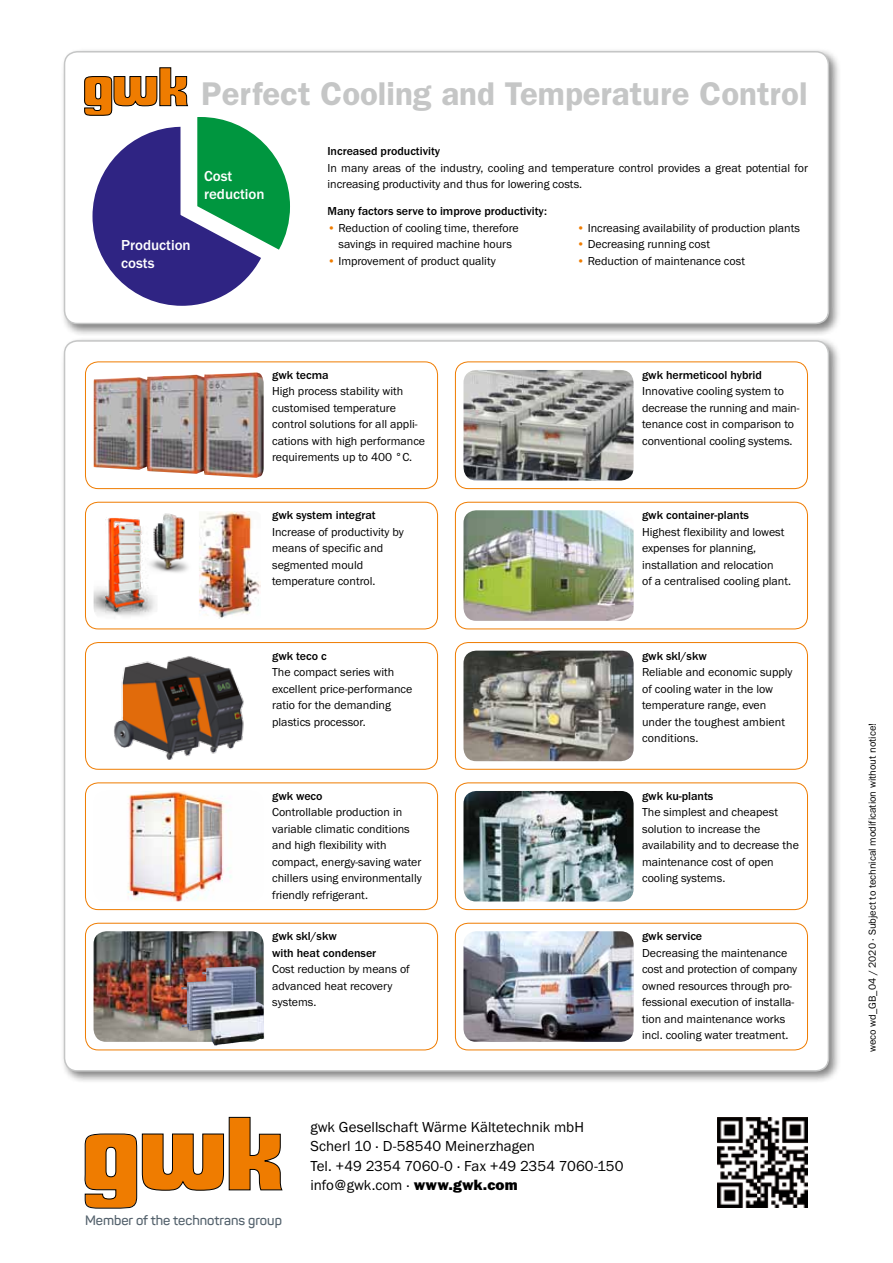
<style>
.page{position:relative;width:893px;height:1263px;background:#fff}
.page>*{position:absolute;margin:0;border:0;box-sizing:border-box;transform-origin:0 0}
.t1{font:600 33px "Franklin Gothic";color:#c5c6c6}
.t2{font:15px/19.5px "Franklin Gothic";color:#000}
.t3{font:700 15px/18px "Franklin Gothic";color:#fff}
.t4{font:600 13.5px "Panton";color:#52606b}
.t5{font:12px/16.5px "Franklin Gothic";color:#000}
.t6{font:700 12px/16.5px "Franklin Gothic";color:#000}
.t7{font:10.5px "Franklin Gothic";color:#000}
.s1{color:#ef7c00}
.s2{font-weight:800}
</style>
<div class="page">
<div style="left:60px;top:337px;width:782px;height:747px;background:#000;opacity:.5"></div>
<div style="left:65px;top:341px;width:763px;height:730px;background:#fff;border-radius:13px"></div>
<div style="left:60px;top:47px;width:782px;height:290px;background:#000;opacity:.5"></div>
<div style="left:65px;top:52px;width:763px;height:271px;background:#fff;border-radius:13px"></div>
<div style="left:64px;top:51px;width:765px;height:273px;border:2px solid #c5c6c6;border-radius:13px"></div>
<div style="left:85px;top:782px;width:353px;height:128px;border:1px solid #ef7c00;border-radius:13px"></div>
<img style="left:127px;top:791px;width:105px;height:110px">
<div style="left:85px;top:361px;width:353px;height:128px;border:1px solid #ef7c00;border-radius:13px"></div>
<img style="left:94px;top:372px;width:170px;height:106px">
<svg style="left:84px;top:67px;width:206px;height:239px"></svg>
<div style="left:455px;top:361px;width:353px;height:128px;border:1px solid #ef7c00;border-radius:13px"></div>
<div style="left:455px;top:502px;width:353px;height:127px;border:1px solid #ef7c00;border-radius:13px"></div>
<div style="left:455px;top:923px;width:353px;height:127px;border:1px solid #ef7c00;border-radius:13px"></div>
<div style="left:455px;top:782px;width:353px;height:128px;border:1px solid #ef7c00;border-radius:13px"></div>
<img style="left:463px;top:931px;width:171px;height:111px">
<div style="left:455px;top:642px;width:353px;height:128px;border:1px solid #ef7c00;border-radius:13px"></div>
<img style="left:463px;top:510px;width:171px;height:111px">
<img style="left:463px;top:370px;width:171px;height:110px">
<img style="left:463px;top:651px;width:171px;height:110px">
<img style="left:463px;top:791px;width:171px;height:110px">
<div style="left:85px;top:642px;width:353px;height:128px;border:1px solid #ef7c00;border-radius:13px"></div>
<img style="left:114px;top:656px;width:130px;height:104px">
<div style="left:85px;top:923px;width:353px;height:127px;border:1px solid #ef7c00;border-radius:13px"></div>
<img style="left:94px;top:931px;width:170px;height:111px">
<img style="left:181px;top:966px;width:83px;height:79px">
<img style="left:717px;top:1117px;width:91px;height:91px">
<svg style="left:84px;top:1116px;width:199px;height:93px"></svg>
<div style="left:85px;top:502px;width:353px;height:127px;border:1px solid #ef7c00;border-radius:13px"></div>
<img style="left:158px;top:513px;width:30px;height:60px">
<img style="left:199px;top:511px;width:62px;height:108px">
<img style="left:94px;top:517px;width:64px;height:100px">
<h1 class="t1" style="left:201px;top:75px;width:608px">Perfect Cooling and Temperature Control</h1>
<p class="t3" style="left:204px;top:167px;width:62px">Cost reduction</p>
<p class="t3" style="left:121px;top:236px;width:71px">Production costs</p>
<p class="t6" style="left:327px;top:143px;width:114px">Increased productivity</p>
<p class="t5" style="left:327px;top:159px;width:482px">In many areas of the industry, cooling and temperature control provides a great potential for increasing productivity and thus for lowering costs.</p>
<p class="t5" style="left:327px;top:219px;width:193px;text-align:center"><span class="s1">•</span> Reduction of cooling time, therefore savings in required machine hours</p>
<p class="t5" style="left:327px;top:252px;width:170px"><span class="s1">•</span> Improvement of product quality</p>
<p class="t6" style="left:327px;top:203px;width:221px">Many factors serve to improve productivity:</p>
<p class="t5" style="left:577px;top:219px;width:225px"><span class="s1">•</span> Increasing availability of production plants</p>
<p class="t5" style="left:577px;top:236px;width:135px"><span class="s1">•</span> Decreasing running cost</p>
<p class="t5" style="left:577px;top:252px;width:170px"><span class="s1">•</span> Reduction of maintenance cost</p>
<p class="t6" style="left:272px;top:367px;width:58px">gwk tecma</p>
<p class="t5" style="left:272px;top:383px;width:155px">High process stability with customised temperature control solutions for all appli&shy;cations with high performance requirements up to 400 °C.</p>
<p class="t6" style="left:272px;top:507px;width:105px">gwk system integrat</p>
<p class="t5" style="left:272px;top:524px;width:133px">Increase of productivity by means of specific and segmented mould temperature control.</p>
<p class="t6" style="left:272px;top:647px;width:56px">gwk teco c</p>
<p class="t5" style="left:272px;top:664px;width:142px">The compact series with excellent price-performance ratio for the demanding plastics processor.</p>
<p class="t6" style="left:272px;top:788px;width:52px">gwk weco</p>
<p class="t5" style="left:272px;top:804px;width:151px">Controllable production in variable climatic conditions and high flexibility with compact, energy-saving water chillers using environmentally friendly refrigerant.</p>
<p class="t6" style="left:272px;top:928px;width:106px">gwk skl/skw<br>with heat condenser</p>
<p class="t5" style="left:272px;top:961px;width:139px">Cost reduction by means of advanced heat recovery systems.</p>
<p class="t6" style="left:642px;top:367px;width:121px">gwk hermeticool hybrid</p>
<p class="t5" style="left:642px;top:383px;width:159px">Innovative cooling system to decrease the running and main&shy;tenance cost in comparison to conventional cooling systems.</p>
<p class="t6" style="left:642px;top:507px;width:108px">gwk container-plants</p>
<p class="t5" style="left:642px;top:524px;width:150px">Highest flexibility and lowest expenses for planning, installation and relocation<br>of a centralised cooling plant.</p>
<p class="t6" style="left:642px;top:647px;width:66px">gwk skl/skw</p>
<p class="t5" style="left:642px;top:664px;width:152px">Reliable and economic supply of cooling water in the low temperature range, even under the toughest ambient conditions.</p>
<p class="t6" style="left:642px;top:788px;width:73px">gwk ku-plants</p>
<p class="t5" style="left:642px;top:804px;width:158px">The simplest and cheapest solution to increase the availability and to decrease the maintenance cost of open cooling systems.</p>
<p class="t6" style="left:642px;top:928px;width:62px">gwk service</p>
<p class="t5" style="left:642px;top:945px;width:157px">Decreasing the maintenance cost and protection of company owned resources through pro&shy;fessional execution of installa&shy;tion and maintenance works incl. cooling water treatment.</p>
<p class="t2" style="left:310px;top:1117px;width:315px">gwk Gesellschaft Wärme Kältetechnik mbH Scherl 10 · D-58540 Meinerzhagen<br>Tel. +49 2354 7060-0 · Fax +49 2354 7060-150 info@gwk.com · <span class="s2">www.gwk.com</span></p>
<p class="t4" style="left:85px;top:1212px;width:198px">Member of the technotrans group</p>
<p class="t7" style="left:866px;top:1052px;width:330px;rotate:-90deg">weco wd_GB_04 / 2020 · Subject to technical modification without notice!</p>
</div>
